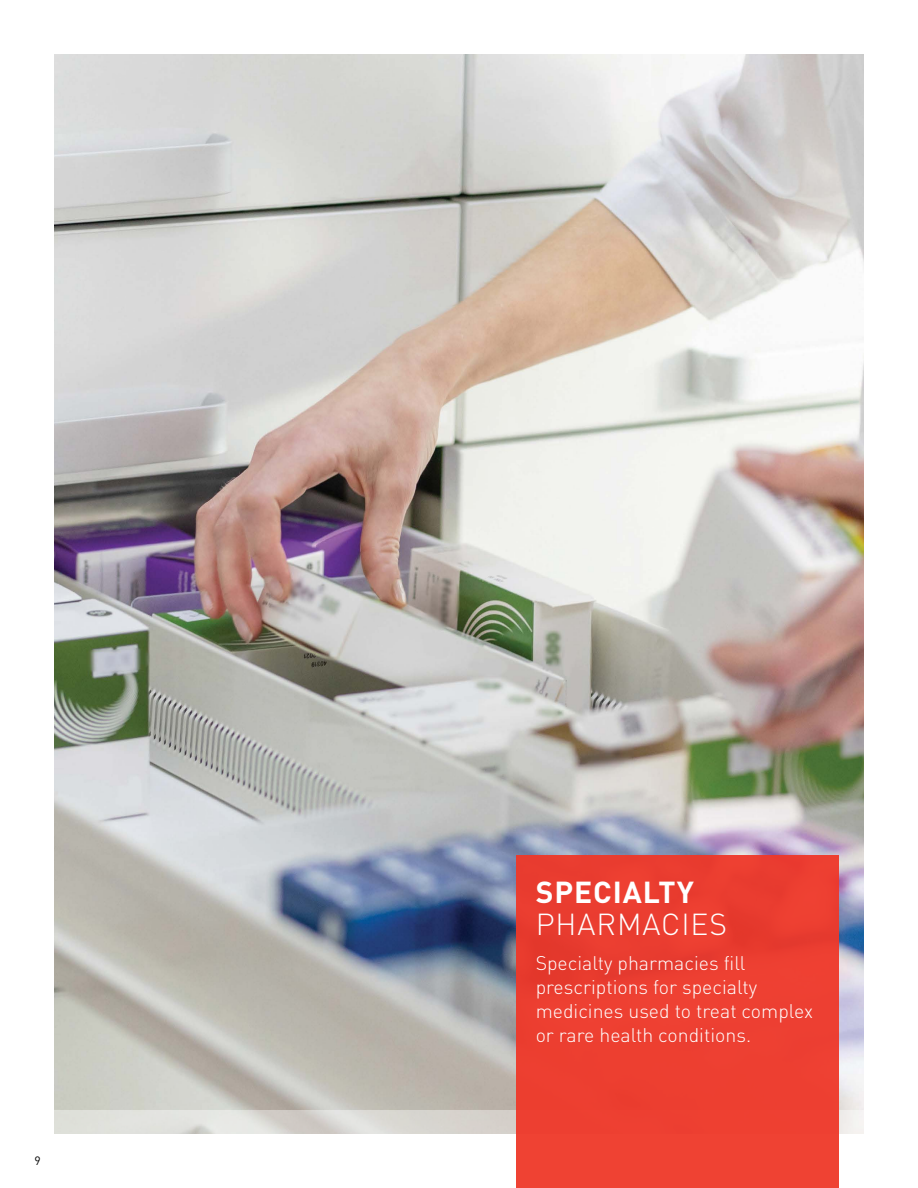
<style>
.page{position:relative;width:918px;height:1188px;background:#fff}
.page>*{position:absolute;margin:0;border:0;box-sizing:border-box;transform-origin:0 0}
.t1{font:300 30px "DINOT";letter-spacing:.03em;color:#fff}
.t2{font:700 30px "DINOT";letter-spacing:.03em;color:#fff}
.t3{font:300 19.5px/24px "DINOT";color:#fff}
.t4{font:12px "DINOT";color:#000}
</style>
<div class="page">
<img style="left:54px;top:54px;width:810px;height:1056px">
<svg style="left:54px;top:1110px;width:810px;height:24px;background:#dcdbd6"></svg>
<div style="left:516px;top:855px;width:323px;height:333px;background:#ed3f31"></div>
<p class="t4" style="left:35px;top:1151px;width:8px">9</p>
<h1 class="t2" style="left:536px;top:869px;width:160px">SPECIALTY</h1>
<h1 class="t1" style="left:536px;top:901px;width:193px">PHARMACIES</h1>
<p class="t3" style="left:536px;top:949px;width:279px">Specialty pharmacies fill prescriptions for specialty medicines used to treat complex or rare health conditions.</p>
</div>
